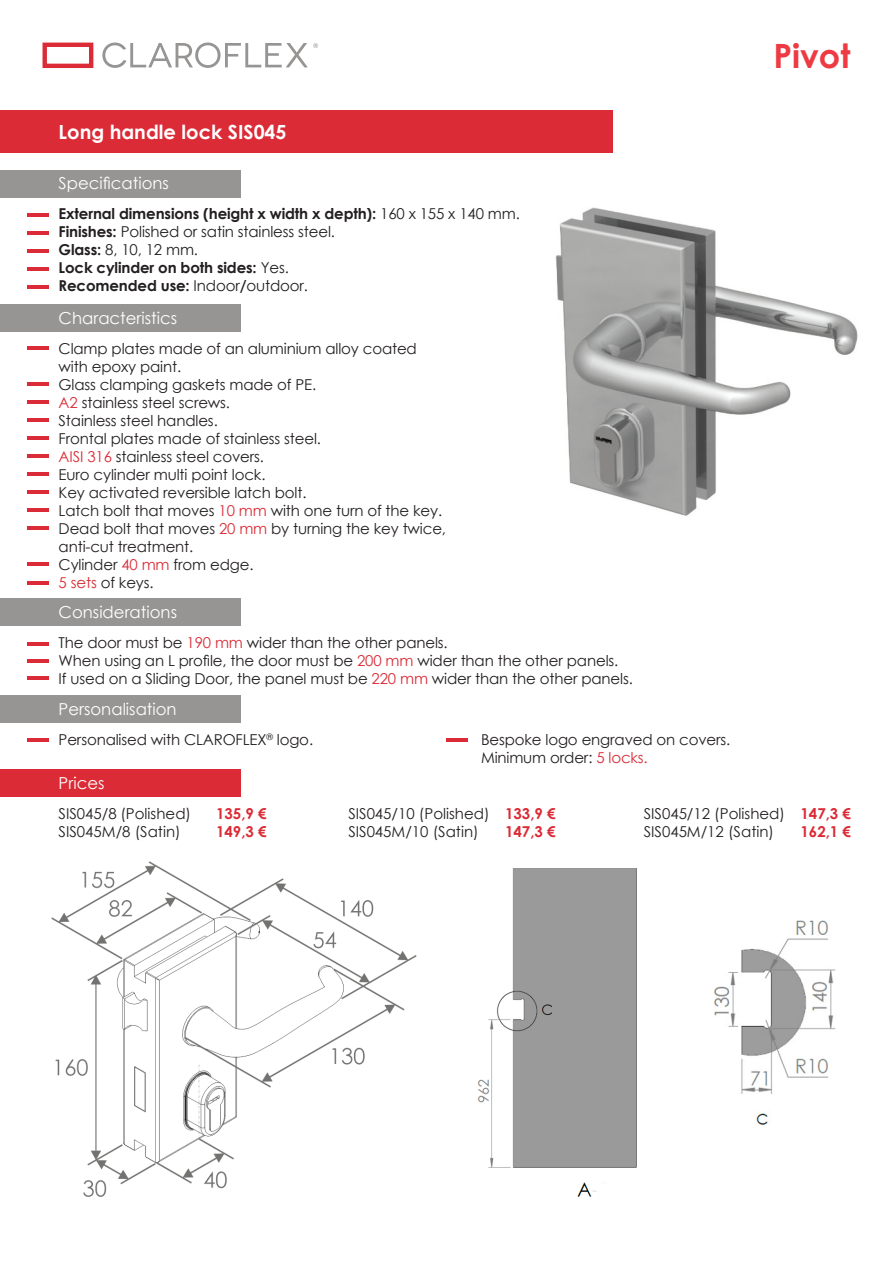
<style>
.page{position:relative;width:893px;height:1263px;background:#fff}
.page>*{position:absolute;margin:0;border:0;box-sizing:border-box;transform-origin:0 0}
.t1{font:700 33.45px "Century Gothic";color:#ee3a43}
.t2{font:700 19.5px "Century Gothic";color:#fff}
.t3{font:16.5px "Century Gothic";color:#fff}
.t4{font:15px "Century Gothic";letter-spacing:-.01em;color:#231f20}
.t5{font:700 15px "Century Gothic";letter-spacing:-.01em;color:#231f20}
.t6{font:700 15px "Century Gothic";color:#db2b36}
.s1{font-weight:400}
.s2{font-weight:700}
.s3{color:#db2b36}
</style>
<div class="page">
<div style="left:0;top:111px;width:612px;height:42px;background:#db2b36"></div>
<svg style="left:43px;top:43px;width:50px;height:25px"></svg>
<svg style="left:102px;top:43px;width:216px;height:25px"></svg>
<div style="left:0;top:770px;width:240px;height:27px;background:#db2b36"></div>
<img style="left:51px;top:861px;width:365px;height:336px">
<img style="left:477px;top:868px;width:160px;height:329px">
<hr style="left:27px;top:213px;width:21px;height:3px;background:#db2b36">
<hr style="left:27px;top:346px;width:21px;height:4px;background:#db2b36">
<hr style="left:27px;top:739px;width:21px;height:3px;background:#db2b36">
<hr style="left:446px;top:739px;width:22px;height:3px;background:#db2b36">
<hr style="left:27px;top:642px;width:21px;height:3px;background:#db2b36">
<hr style="left:27px;top:231px;width:21px;height:3px;background:#db2b36">
<hr style="left:27px;top:249px;width:21px;height:3px;background:#db2b36">
<hr style="left:27px;top:418px;width:21px;height:4px;background:#db2b36">
<hr style="left:27px;top:455px;width:21px;height:3px;background:#db2b36">
<hr style="left:27px;top:491px;width:21px;height:3px;background:#db2b36">
<hr style="left:27px;top:267px;width:21px;height:3px;background:#db2b36">
<hr style="left:27px;top:285px;width:21px;height:3px;background:#db2b36">
<hr style="left:27px;top:400px;width:21px;height:4px;background:#db2b36">
<hr style="left:27px;top:382px;width:21px;height:4px;background:#db2b36">
<hr style="left:27px;top:437px;width:21px;height:3px;background:#db2b36">
<hr style="left:27px;top:473px;width:21px;height:3px;background:#db2b36">
<hr style="left:27px;top:509px;width:21px;height:3px;background:#db2b36">
<hr style="left:27px;top:527px;width:21px;height:3px;background:#db2b36">
<hr style="left:27px;top:581px;width:21px;height:4px;background:#db2b36">
<hr style="left:27px;top:659px;width:21px;height:3px;background:#db2b36">
<hr style="left:27px;top:562px;width:21px;height:3px;background:#db2b36">
<hr style="left:27px;top:676px;width:21px;height:4px;background:#db2b36">
<div style="left:0;top:170px;width:240px;height:28px;background:#979593"></div>
<div style="left:0;top:305px;width:240px;height:27px;background:#979593"></div>
<div style="left:0;top:695px;width:240px;height:28px;background:#979593"></div>
<div style="left:0;top:598px;width:240px;height:28px;background:#979593"></div>
<img style="left:555px;top:207px;width:303px;height:309px">
<img style="left:714px;top:920px;width:122px;height:205px">
<p class="t2" style="left:59px;top:117px;width:229px">Long handle lock SIS045</p>
<p class="t3" style="left:59px;top:172px;width:112px">Specifications</p>
<p class="t5" style="left:59px;top:202px;width:463px">External dimensions (height x width x depth): <span class="s1">160 x 155 x 140 mm.</span></p>
<p class="t4" style="left:59px;top:221px;width:278px"><span class="s2">Finishes:</span> Polished or satin stainless steel.</p>
<p class="t4" style="left:59px;top:239px;width:141px"><span class="s2">Glass:</span> 8, 10, 12 mm.</p>
<p class="t5" style="left:59px;top:256px;width:232px">Lock cylinder on both sides: <span class="s1">Yes.</span></p>
<p class="t5" style="left:59px;top:274px;width:251px">Recomended use: <span class="s1">Indoor</span>/<span class="s1">outdoor.</span></p>
<p class="t3" style="left:59px;top:306px;width:120px">Characteristics</p>
<p class="t4" style="left:59px;top:338px;width:360px">Clamp plates made of an aluminium alloy coated</p>
<p class="t4" style="left:59px;top:356px;width:124px">with epoxy paint.</p>
<p class="t4" style="left:59px;top:374px;width:259px">Glass clamping gaskets made of PE.</p>
<p class="t4" style="left:59px;top:392px;width:173px"><span class="s3">A2</span> stainless steel screws.</p>
<p class="t4" style="left:59px;top:410px;width:161px">Stainless steel handles.</p>
<p class="t4" style="left:59px;top:428px;width:264px">Frontal plates made of stainless steel.</p>
<p class="t4" style="left:59px;top:446px;width:207px"><span class="s3">AISI 316</span> stainless steel covers.</p>
<p class="t4" style="left:59px;top:464px;width:208px">Euro cylinder multi point lock.</p>
<p class="t4" style="left:59px;top:482px;width:249px">Key activated reversible latch bolt.</p>
<p class="t4" style="left:59px;top:500px;width:385px">Latch bolt that moves <span class="s3">10 mm</span> with one turn of the key.</p>
<p class="t4" style="left:59px;top:518px;width:389px">Dead bolt that moves <span class="s3">20 mm</span> by turning the key twice,</p>
<p class="t4" style="left:59px;top:536px;width:136px">anti-cut treatment.</p>
<p class="t4" style="left:59px;top:554px;width:196px">Cylinder <span class="s3">40 mm</span> from edge.</p>
<p class="t4" style="left:59px;top:572px;width:96px"><span class="s3">5 sets</span> of keys.</p>
<p class="t3" style="left:59px;top:600px;width:120px">Considerations</p>
<p class="t4" style="left:59px;top:632px;width:391px">The door must be <span class="s3">190 mm</span> wider than the other panels.</p>
<p class="t4" style="left:59px;top:650px;width:561px">When using an L profile, the door must be <span class="s3">200 mm</span> wider than the other panels.</p>
<p class="t4" style="left:59px;top:668px;width:576px">If used on a Sliding Door, the panel must be <span class="s3">220 mm</span> wider than the other panels.</p>
<p class="t3" style="left:59px;top:697px;width:120px">Personalisation</p>
<p class="t4" style="left:59px;top:729px;width:256px">Personalised with CLAROFLEX<sup>®</sup> logo.</p>
<p class="t4" style="left:481px;top:729px;width:251px">Bespoke logo engraved on covers.</p>
<p class="t4" style="left:481px;top:747px;width:168px">Minimum order: <span class="s3">5 locks.</span></p>
<h1 class="t1" style="left:773px;top:30px;width:79px">Pivot</h1>
<p class="t3" style="left:59px;top:771px;width:47px">Prices</p>
<p class="t4" style="left:59px;top:803px;width:134px">SIS045/8 (Polished)</p>
<p class="t4" style="left:59px;top:821px;width:124px">SIS045M/8 (Satin)</p>
<p class="t6" style="left:216px;top:802px;width:52px">135,9 €</p>
<p class="t6" style="left:216px;top:820px;width:52px">149,3 €</p>
<p class="t4" style="left:348px;top:803px;width:143px">SIS045/10 (Polished)</p>
<p class="t4" style="left:348px;top:821px;width:132px">SIS045M/10 (Satin)</p>
<p class="t6" style="left:505px;top:802px;width:52px">133,9 €</p>
<p class="t6" style="left:505px;top:820px;width:52px">147,3 €</p>
<p class="t4" style="left:644px;top:803px;width:143px">SIS045/12 (Polished)</p>
<p class="t4" style="left:644px;top:821px;width:132px">SIS045M/12 (Satin)</p>
<p class="t6" style="left:800px;top:802px;width:52px">147,3 €</p>
<p class="t6" style="left:800px;top:820px;width:52px">162,1 €</p>
</div>
